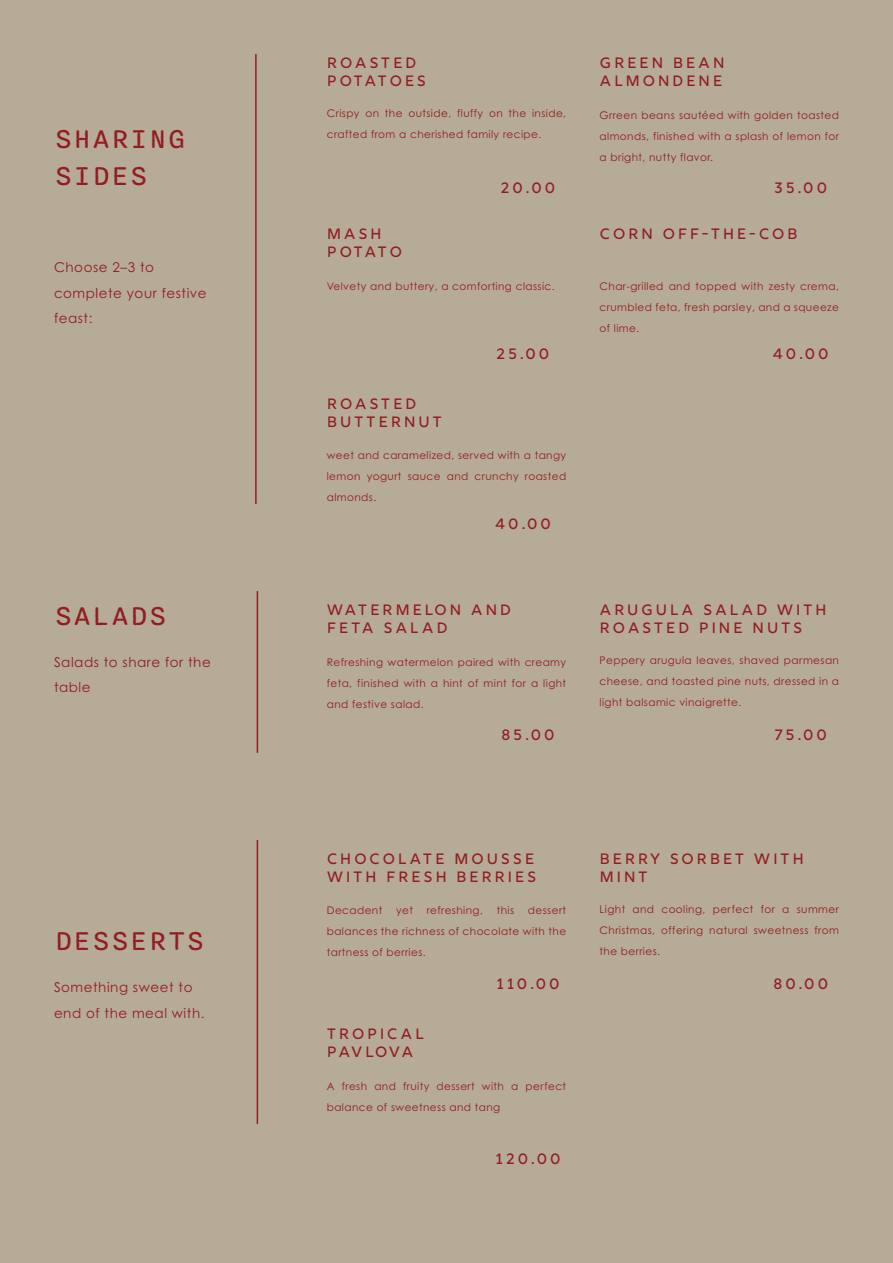
<style>
.page{position:relative;width:893px;height:1263px;background:#b6ab96}
.page>*{position:absolute;margin:0;border:0;box-sizing:border-box;transform-origin:0 0}
.t1{font:31.5px "Nitti Typewriter";color:#931c22}
.t2{font:15px/18px "Rig Medium Face";letter-spacing:.16em;color:#921c21}
.t3{font:15px "Rig Medium Face";letter-spacing:.16em;color:#931c22}
.t4{font:15px "Rig Medium Face";letter-spacing:.135em;color:#921c21}
.t5{font:15px "Rig Medium Face";letter-spacing:.08em;color:#921c21}
.t6{font:13.5px/25.5px "Century Gothic Pro";letter-spacing:.04em;color:#931c22}
.t7{font:10.5px/21px "Century Gothic Pro";letter-spacing:.04em;color:#931c22;text-align:justify}
</style>
<div class="page">
<hr style="left:255px;top:54px;width:2px;height:450px;background:#931c22">
<hr style="left:257px;top:591px;width:1px;height:162px;background:#931c22">
<hr style="left:257px;top:840px;width:1px;height:284px;background:#931c22">
<p class="t1" style="left:54px;top:117px;width:134px">SHARING</p>
<p class="t1" style="left:54px;top:154px;width:96px">SIDES</p>
<p class="t6" style="left:54px;top:254px;width:154px">Choose 2–3 to complete your festive feast:</p>
<p class="t2" style="left:327px;top:56px;width:91px">ROASTED</p>
<p class="t4" style="left:327px;top:72px;width:101px">POTATOES</p>
<p class="t7" style="left:327px;top:102px;width:241px">Crispy on the outside, fluffy on the inside, crafted from a cherished family recipe.</p>
<p class="t2" style="left:327px;top:226px;width:57px">MASH</p>
<p class="t2" style="left:327px;top:244px;width:77px">POTATO</p>
<p class="t3" style="left:500px;top:178px;width:56px">20.00</p>
<p class="t7" style="left:327px;top:275px;width:229px">Velvety and buttery, a comforting classic.</p>
<p class="t2" style="left:327px;top:396px;width:91px">ROASTED</p>
<p class="t2" style="left:327px;top:414px;width:117px">BUTTERNUT</p>
<p class="t3" style="left:496px;top:344px;width:55px">25.00</p>
<p class="t7" style="left:327px;top:445px;width:241px">weet and caramelized, served with a tangy lemon yogurt sauce and crunchy roasted almonds.</p>
<p class="t3" style="left:495px;top:514px;width:58px">40.00</p>
<p class="t2" style="left:327px;top:602px;width:186px">WATERMELON AND<br>FETA SALAD</p>
<p class="t1" style="left:54px;top:594px;width:115px">SALADS</p>
<p class="t6" style="left:54px;top:649px;width:158px">Salads to share for the table</p>
<p class="t7" style="left:327px;top:651px;width:241px">Refreshing watermelon paired with creamy feta, finished with a hint of mint for a light and festive salad.</p>
<p class="t3" style="left:501px;top:725px;width:55px">85.00</p>
<p class="t2" style="left:600px;top:56px;width:127px">GREEN BEAN<br>ALMONDENE</p>
<p class="t7" style="left:600px;top:105px;width:241px">Grreen beans sautéed with golden toasted almonds, finished with a splash of lemon for a bright, nutty flavor.</p>
<p class="t3" style="left:774px;top:178px;width:55px">35.00</p>
<p class="t2" style="left:600px;top:226px;width:200px">CORN OFF-THE-COB</p>
<p class="t7" style="left:600px;top:275px;width:241px">Char-grilled and topped with zesty crema, crumbled feta, fresh parsley, and a squeeze of lime.</p>
<p class="t3" style="left:772px;top:344px;width:58px">40.00</p>
<p class="t2" style="left:600px;top:602px;width:229px">ARUGULA SALAD WITH<br>ROASTED PINE NUTS</p>
<p class="t7" style="left:600px;top:650px;width:241px">Peppery arugula leaves, shaved parmesan cheese, and toasted pine nuts, dressed in a light balsamic vinaigrette.</p>
<p class="t3" style="left:774px;top:725px;width:54px">75.00</p>
<p class="t1" style="left:54px;top:919px;width:153px">DESSERTS</p>
<p class="t6" style="left:54px;top:974px;width:152px">Something sweet to end of the meal with.</p>
<p class="t2" style="left:327px;top:851px;width:211px">CHOCOLATE MOUSSE<br>WITH FRESH BERRIES</p>
<p class="t7" style="left:327px;top:900px;width:57px">Decadent</p>
<p class="t7" style="left:396px;top:900px;width:18px">yet</p>
<p class="t7" style="left:427px;top:900px;width:58px">refreshing,</p>
<p class="t7" style="left:497px;top:900px;width:19px">this</p>
<p class="t7" style="left:327px;top:900px;width:241px;text-indent:201px">dessert balances the richness of chocolate with the tartness of berries.</p>
<p class="t2" style="left:327px;top:1026px;width:99px">TROPICAL</p>
<p class="t5" style="left:327px;top:1043px;width:88px">PAVLOVA</p>
<p class="t3" style="left:496px;top:974px;width:65px">110.00</p>
<p class="t7" style="left:327px;top:1076px;width:241px">A fresh and fruity dessert with a perfect balance of sweetness and tang</p>
<p class="t3" style="left:495px;top:1150px;width:67px">120.00</p>
<p class="t2" style="left:600px;top:851px;width:206px">BERRY SORBET WITH<br>MINT</p>
<p class="t7" style="left:600px;top:899px;width:241px">Light and cooling, perfect for a summer Christmas, offering natural sweetness from the berries.</p>
<p class="t3" style="left:773px;top:974px;width:57px">80.00</p>
</div>
